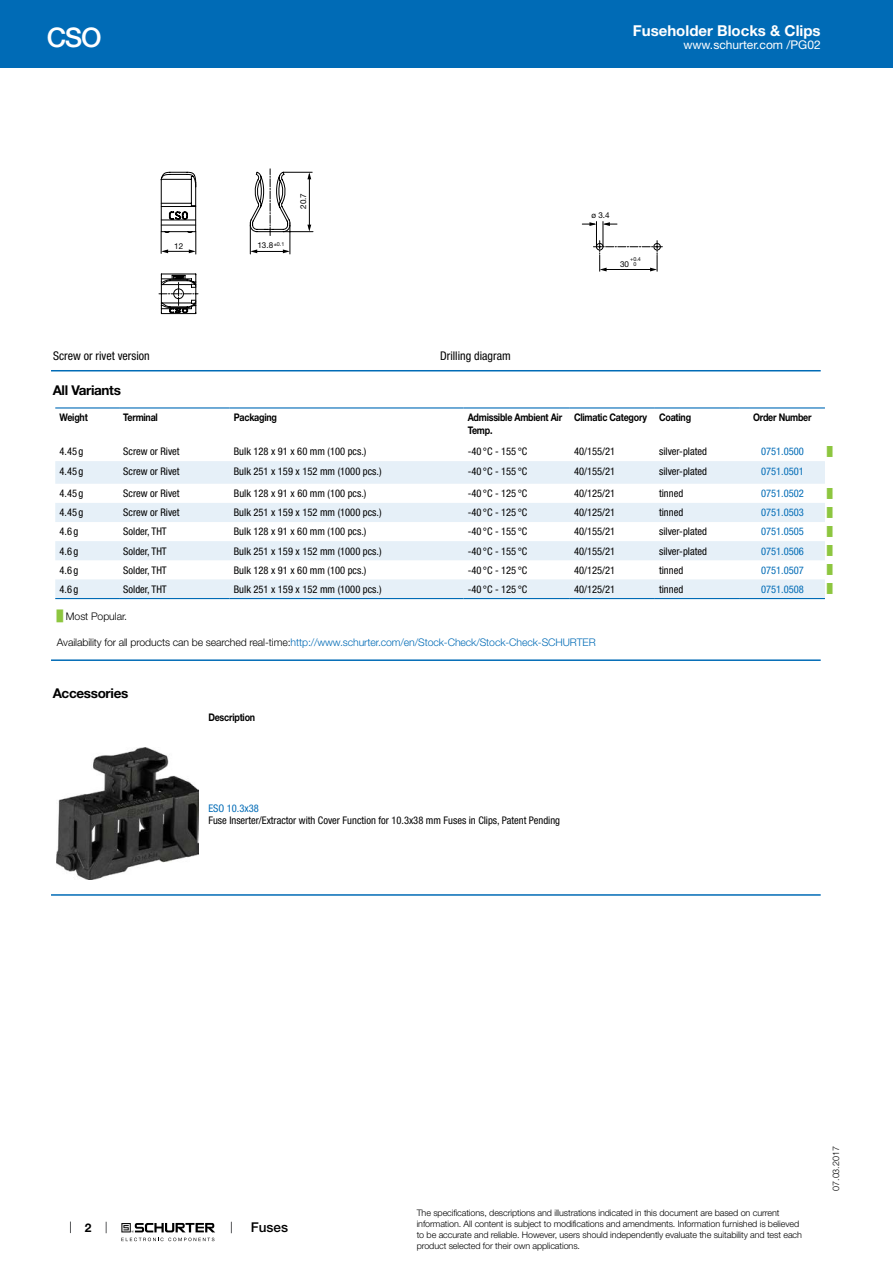
<style>
.page{position:relative;width:893px;height:1263px;background:#fff}
.page>*{position:absolute;margin:0;border:0;box-sizing:border-box;transform-origin:0 0}
.t1{font:500 27px "Helvetica Neue LT";color:#fff}
.t2{font:700 15px "Helvetica Neue LT";color:#fff}
.t3{font:700 13.5px "Helvetica Neue LT";letter-spacing:-.025em;color:#000}
.t4{font:500 13.5px "Helvetica Neue LT";color:#000}
.t5{font:condensed 12px "Helvetica Neue LT";color:#000}
.t6{font:12px "Helvetica Neue LT";color:#fff}
.t7{font:700 12px "Helvetica Neue LT";color:#000}
.t8{font:condensed 10.5px "Helvetica Neue LT";color:#000}
.t9{font:300 10.5px "Helvetica Neue LT";letter-spacing:-.01em;color:#006bb6}
.t10{font:700 10.5px/12.6px "Helvetica Neue LT";letter-spacing:-.025em;color:#000;scale:.85 1}
.t11{font:condensed 10.5px "Helvetica Neue LT";color:#006bb6}
.t12{font:300 10.5px "Helvetica Neue LT";letter-spacing:-.01em;color:#000}
.t13{font:300 9px/10.8px "Helvetica Neue LT";letter-spacing:-.01em;color:#000}
.t14{font:9px "Arial Unicode MS";color:#8dc63f}
.t15{font:8.1px "Helvetica Neue LT";color:#000}
.t16{font:5.4px/5.4px "Helvetica Neue LT";color:#000;text-align:center}
.s1{font-family:"Arial Unicode MS";font-weight:400;color:#8dc63f}
.s2{color:#000}
</style>
<div class="page">
<svg style="left:70px;top:1221px;width:1px;height:12px"></svg>
<svg style="left:121px;top:1223px;width:94px;height:18px"></svg>
<div style="left:0;top:0;width:893px;height:68px;background:#006bb6"></div>
<svg style="left:159px;top:169px;width:154px;height:145px"></svg>
<svg style="left:582px;top:222px;width:81px;height:49px"></svg>
<hr style="left:51px;top:370px;width:770px;height:1px;background:#006bb6">
<svg style="left:55px;top:408px;width:770px;height:1px"></svg>
<svg style="left:55px;top:599px;width:770px;height:1px"></svg>
<svg style="left:55px;top:461px;width:770px;height:137px;fill:#e6f0f8"></svg>
<hr style="left:55px;top:407px;width:64px;height:1px;background:#006bb6">
<hr style="left:119px;top:407px;width:111px;height:1px;background:#006bb6">
<hr style="left:230px;top:407px;width:233px;height:1px;background:#006bb6">
<hr style="left:463px;top:407px;width:107px;height:1px;background:#006bb6">
<hr style="left:570px;top:407px;width:85px;height:1px;background:#006bb6">
<hr style="left:655px;top:407px;width:85px;height:1px;background:#006bb6">
<hr style="left:740px;top:407px;width:85px;height:1px;background:#006bb6">
<hr style="left:55px;top:598px;width:64px;height:1px;background:#006bb6">
<hr style="left:119px;top:598px;width:111px;height:1px;background:#006bb6">
<hr style="left:230px;top:598px;width:233px;height:1px;background:#006bb6">
<hr style="left:463px;top:598px;width:107px;height:1px;background:#006bb6">
<hr style="left:570px;top:598px;width:85px;height:1px;background:#006bb6">
<hr style="left:655px;top:598px;width:85px;height:1px;background:#006bb6">
<hr style="left:740px;top:598px;width:85px;height:1px;background:#006bb6">
<hr style="left:51px;top:659px;width:770px;height:2px;background:#006bb6">
<img style="left:57px;top:748px;width:141px;height:131px">
<hr style="left:51px;top:894px;width:770px;height:2px;background:#006bb6">
<h1 class="t1" style="left:47px;top:21px;width:56px">CSO</h1>
<p class="t15" style="left:174px;top:241px;width:11px">12</p>
<p class="t15" style="left:257px;top:241px;width:28px">13.8<sup>±0.1</sup></p>
<p class="t15" style="left:299px;top:209px;width:17px;rotate:-90deg">20.7</p>
<p class="t5" style="left:53px;top:349px;width:98px">Screw or rivet version</p>
<p class="t5" style="left:440px;top:349px;width:72px">Drilling diagram</p>
<h2 class="t2" style="left:633px;top:21px;width:189px">Fuseholder Blocks &amp; Clips</h2>
<p class="t6" style="left:683px;top:38px;width:139px">www.schurter.com /PG02</p>
<p class="t15" style="left:591px;top:210px;width:20px">ø 3.4</p>
<p class="t15" style="left:620px;top:259px;width:11px">30</p>
<p class="t16" style="left:630px;top:256px;width:12px">+0.4<br>0</p>
<p class="t3" style="left:53px;top:382px;width:70px">All Variants</p>
<p class="t10" style="left:60px;top:411px;width:35px">Weight</p>
<p class="t10" style="left:123px;top:411px;width:42px">Terminal</p>
<p class="t10" style="left:234px;top:411px;width:52px">Packaging</p>
<p class="t10" style="left:468px;top:411px;width:113px">Admissible Ambient Air<br>Temp.</p>
<p class="t10" style="left:574px;top:411px;width:139px">Climatic Category Coating</p>
<p class="t10" style="left:753px;top:411px;width:70px">Order Number</p>
<p class="t8" style="left:60px;top:446px;width:25px">4.45 g</p>
<p class="t8" style="left:123px;top:446px;width:58px">Screw or Rivet</p>
<p class="t8" style="left:234px;top:446px;width:134px">Bulk 128 x 91 x 60 mm (100 pcs.)</p>
<p class="t8" style="left:468px;top:446px;width:61px">-40 °C - 155 °C</p>
<p class="t8" style="left:574px;top:446px;width:43px">40/155/21</p>
<p class="t8" style="left:659px;top:446px;width:49px">silver-plated</p>
<p class="t11" style="left:761px;top:446px;width:44px">0751.0500</p>
<p class="t14" style="left:827px;top:445px;width:7px">█</p>
<p class="t8" style="left:60px;top:465px;width:25px">4.45 g</p>
<p class="t8" style="left:123px;top:465px;width:58px">Screw or Rivet</p>
<p class="t8" style="left:234px;top:465px;width:149px">Bulk 251 x 159 x 152 mm (1000 pcs.)</p>
<p class="t8" style="left:468px;top:465px;width:61px">-40 °C - 155 °C</p>
<p class="t8" style="left:574px;top:465px;width:43px">40/155/21</p>
<p class="t8" style="left:659px;top:465px;width:49px">silver-plated</p>
<p class="t11" style="left:761px;top:465px;width:44px">0751.0501</p>
<p class="t8" style="left:60px;top:487px;width:25px">4.45 g</p>
<p class="t8" style="left:123px;top:487px;width:58px">Screw or Rivet</p>
<p class="t8" style="left:234px;top:487px;width:134px">Bulk 128 x 91 x 60 mm (100 pcs.)</p>
<p class="t8" style="left:468px;top:487px;width:61px">-40 °C - 125 °C</p>
<p class="t8" style="left:574px;top:487px;width:43px">40/125/21</p>
<p class="t8" style="left:659px;top:487px;width:26px">tinned</p>
<p class="t11" style="left:761px;top:487px;width:44px">0751.0502</p>
<p class="t14" style="left:827px;top:487px;width:7px">█</p>
<p class="t8" style="left:60px;top:506px;width:25px">4.45 g</p>
<p class="t8" style="left:123px;top:506px;width:58px">Screw or Rivet</p>
<p class="t8" style="left:234px;top:506px;width:149px">Bulk 251 x 159 x 152 mm (1000 pcs.)</p>
<p class="t8" style="left:468px;top:506px;width:61px">-40 °C - 125 °C</p>
<p class="t8" style="left:574px;top:506px;width:43px">40/125/21</p>
<p class="t8" style="left:659px;top:506px;width:26px">tinned</p>
<p class="t11" style="left:761px;top:506px;width:44px">0751.0503</p>
<p class="t14" style="left:827px;top:506px;width:7px">█</p>
<p class="t8" style="left:60px;top:526px;width:20px">4.6 g</p>
<p class="t8" style="left:123px;top:526px;width:45px">Solder, THT</p>
<p class="t8" style="left:234px;top:526px;width:134px">Bulk 128 x 91 x 60 mm (100 pcs.)</p>
<p class="t8" style="left:468px;top:526px;width:61px">-40 °C - 155 °C</p>
<p class="t8" style="left:574px;top:526px;width:43px">40/155/21</p>
<p class="t8" style="left:659px;top:526px;width:49px">silver-plated</p>
<p class="t11" style="left:761px;top:526px;width:44px">0751.0505</p>
<p class="t14" style="left:827px;top:525px;width:7px">█</p>
<p class="t8" style="left:60px;top:545px;width:20px">4.6 g</p>
<p class="t8" style="left:123px;top:545px;width:45px">Solder, THT</p>
<p class="t8" style="left:234px;top:545px;width:149px">Bulk 251 x 159 x 152 mm (1000 pcs.)</p>
<p class="t8" style="left:468px;top:545px;width:61px">-40 °C - 155 °C</p>
<p class="t8" style="left:574px;top:545px;width:43px">40/155/21</p>
<p class="t8" style="left:659px;top:545px;width:49px">silver-plated</p>
<p class="t11" style="left:761px;top:545px;width:44px">0751.0506</p>
<p class="t14" style="left:827px;top:544px;width:7px">█</p>
<p class="t8" style="left:60px;top:564px;width:20px">4.6 g</p>
<p class="t8" style="left:123px;top:564px;width:45px">Solder, THT</p>
<p class="t8" style="left:234px;top:564px;width:134px">Bulk 128 x 91 x 60 mm (100 pcs.)</p>
<p class="t8" style="left:468px;top:564px;width:61px">-40 °C - 125 °C</p>
<p class="t8" style="left:574px;top:564px;width:43px">40/125/21</p>
<p class="t8" style="left:659px;top:564px;width:26px">tinned</p>
<p class="t11" style="left:761px;top:564px;width:44px">0751.0507</p>
<p class="t14" style="left:827px;top:563px;width:7px">█</p>
<p class="t8" style="left:60px;top:583px;width:20px">4.6 g</p>
<p class="t8" style="left:123px;top:583px;width:45px">Solder, THT</p>
<p class="t8" style="left:234px;top:583px;width:149px">Bulk 251 x 159 x 152 mm (1000 pcs.)</p>
<p class="t8" style="left:468px;top:583px;width:61px">-40 °C - 125 °C</p>
<p class="t8" style="left:574px;top:583px;width:43px">40/125/21</p>
<p class="t8" style="left:659px;top:583px;width:26px">tinned</p>
<p class="t11" style="left:761px;top:583px;width:44px">0751.0508</p>
<p class="t14" style="left:827px;top:582px;width:7px">█</p>
<p class="t12" style="left:57px;top:609px;width:72px"><span class="s1">█</span> Most Popular.</p>
<p class="t9" style="left:57px;top:636px;width:540px"><span class="s2">Availability for all products can be searched real-time:</span>http://www.schurter.com/en/Stock-Check/Stock-Check-SCHURTER</p>
<p class="t3" style="left:53px;top:685px;width:77px">Accessories</p>
<p class="t10" style="left:208px;top:711px;width:57px">Description</p>
<p class="t11" style="left:208px;top:802px;width:52px">ESO 10.3x38</p>
<p class="t8" style="left:208px;top:814px;width:353px">Fuse Inserter/Extractor with Cover Function for 10.3x38 mm Fuses in Clips, Patent Pending</p>
<p class="t7" style="left:85px;top:1220px;width:8px">2</p>
<p class="t4" style="left:251px;top:1219px;width:39px">Fuses</p>
<p class="t13" style="left:417px;top:1207px;width:387px">The specifications, descriptions and illustrations indicated in this document are based on current information. All content is subject to modifications and amendments. Information furnished is believed to be accurate and reliable. However, users should independently evaluate the suitability and test each product selected for their own applications.</p>
<p class="t13" style="left:830px;top:1191px;width:46px;rotate:-90deg">07.03.2017</p>
</div>
